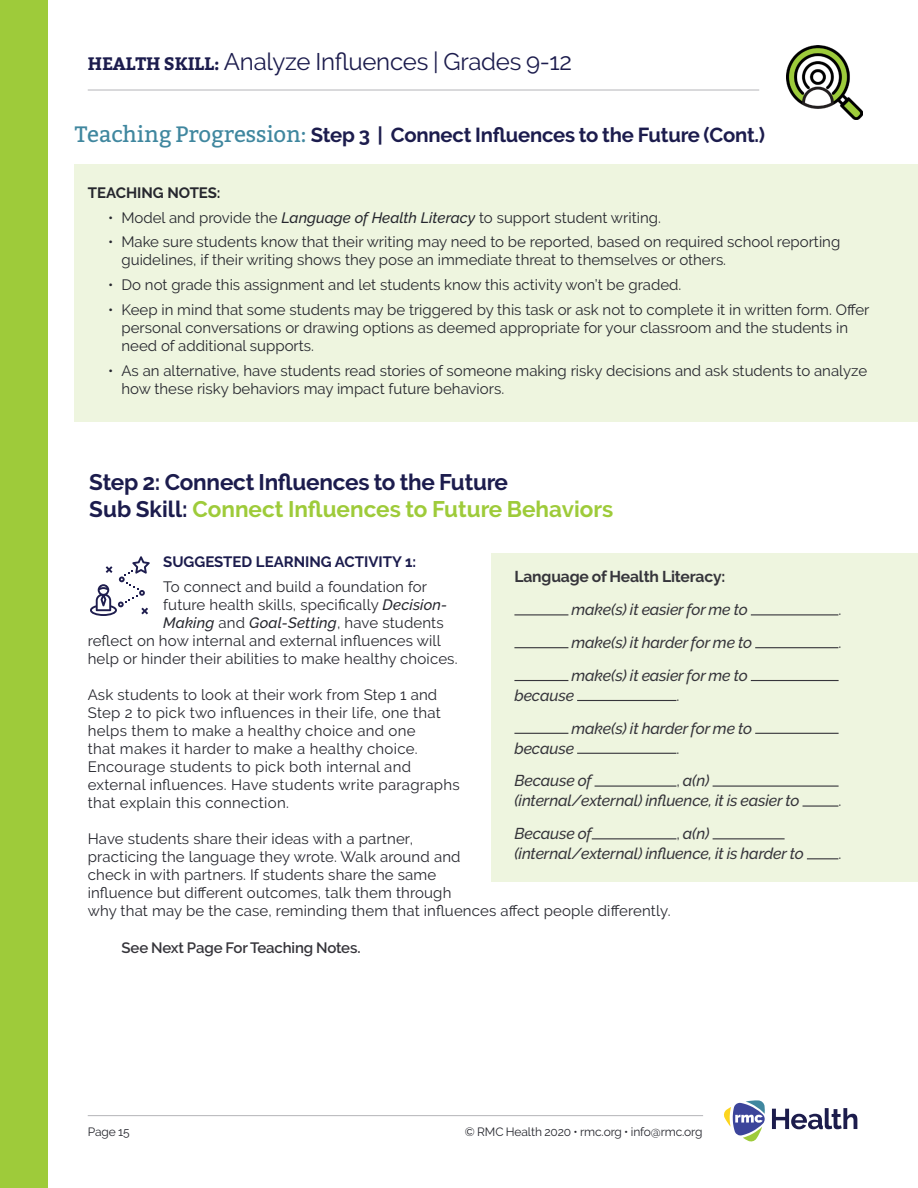
<style>
.page{position:relative;width:918px;height:1188px;background:#fff}
.page>*{position:absolute;margin:0;border:0;box-sizing:border-box;transform-origin:0 0}
.t1{font:24px "Raleway";letter-spacing:-.01em;color:#1c1c4d}
.Medium_Purple_Header{font:700 22.5px/27px "Raleway";letter-spacing:-.005em;color:#1c1c4d}
.t2{font:700 20.25px "Raleway";letter-spacing:-.01em;color:#1c1c4d}
.t3{font:italic 500 15.75px/20px "Raleway";letter-spacing:-.01em;color:#36353b}
.t4{font:700 15.75px "Raleway";letter-spacing:-.01em;color:#36353b}
.t5{font:15.75px "Raleway";color:#36353b}
.Body_Copy{font:15px/18px "Raleway";color:#26272e}
.Body_Copy-2{font:15px/18px "Raleway";letter-spacing:.02em;color:#26272e}
.Body_Copy-3{font:italic 500 15px "Raleway";letter-spacing:.01em;color:#26272e}
.t6{font:600 15px "Raleway";letter-spacing:-.01em;color:#36353b}
.Small_Purple_Header{font:700 15px "Raleway";color:#1c1c4d}
.Small_Purple_Header-2{font:700 15px "Raleway";color:#26272e}
.t7{font:12px "Raleway";letter-spacing:-.01em;color:#26272e}
.s1{font-family:"Bitter";font-weight:700;font-size:18px}
.s2{font-family:"Bitter";font-weight:400;font-size:22.35px;color:#40879f}
.s3{font-weight:500;font-style:italic}
.s4{color:#9ecb3a}
.s5{font-weight:400;font-style:normal}
</style>
<div class="page">
<div style="left:0;top:0;width:47px;height:1188px;background:#9ecb3a"></div>
<svg style="left:724px;top:1100px;width:41px;height:42px"></svg>
<svg style="left:772px;top:1108px;width:85px;height:21px"></svg>
<hr style="left:88px;top:1115px;width:615px;height:1px;background:#b4b5b8">
<hr style="left:88px;top:90px;width:671px;height:1px;background:#b4b5b8">
<img style="left:787px;top:46px;width:75px;height:73px">
<div style="left:74px;top:164px;width:844px;height:257px;background:#eef5df"></div>
<div style="left:491px;top:553px;width:427px;height:328px;background:#eef5df"></div>
<hr style="left:514px;top:614px;width:54px;height:1px;background:#36353b">
<hr style="left:751px;top:614px;width:87px;height:1px;background:#36353b">
<hr style="left:514px;top:647px;width:54px;height:1px;background:#36353b">
<hr style="left:755px;top:647px;width:83px;height:1px;background:#36353b">
<hr style="left:514px;top:680px;width:54px;height:1px;background:#36353b">
<hr style="left:751px;top:680px;width:88px;height:1px;background:#36353b">
<hr style="left:577px;top:700px;width:99px;height:1px;background:#36353b">
<hr style="left:514px;top:733px;width:54px;height:1px;background:#36353b">
<hr style="left:755px;top:733px;width:84px;height:1px;background:#36353b">
<hr style="left:577px;top:753px;width:99px;height:1px;background:#36353b">
<hr style="left:595px;top:786px;width:81px;height:1px;background:#36353b">
<hr style="left:713px;top:786px;width:126px;height:1px;background:#36353b">
<hr style="left:803px;top:805px;width:35px;height:2px;background:#36353b">
<hr style="left:592px;top:838px;width:84px;height:1px;background:#36353b">
<hr style="left:713px;top:838px;width:72px;height:1px;background:#36353b">
<hr style="left:807px;top:858px;width:31px;height:1px;background:#36353b">
<svg style="left:90px;top:556px;width:60px;height:60px"></svg>
<h1 class="t1" style="left:88px;top:47px;width:486px"><span class="s1">HEALTH SKILL:</span> Analyze Influences | Grades 9-12</h1>
<p class="t2" style="left:75px;top:124px;width:692px"><span class="s2">Teaching Progression:</span> Step 3 | Connect Influences to the Future (Cont.)</p>
<p class="Small_Purple_Header-2" style="left:88px;top:184px;width:134px">TEACHING NOTES:</p>
<p class="Body_Copy" style="left:108px;top:208px;width:554px">• Model and provide the <span class="s3">Language of Health Literacy</span> to support student writing.</p>
<p class="Body_Copy" style="left:122px;top:233px;width:720px;text-indent:-14px">• Make sure students know that their writing may need to be reported, based on required school reporting guidelines, if their writing shows they pose an immediate threat to themselves or others.</p>
<p class="Body_Copy" style="left:108px;top:276px;width:575px">• Do not grade this assignment and let students know this activity won’t be graded.</p>
<p class="Body_Copy" style="left:122px;top:301px;width:749px;text-indent:-14px">• Keep in mind that some students may be triggered by this task or ask not to complete it in written form. Offer personal conversations or drawing options as deemed appropriate for your classroom and the students in need of additional supports.</p>
<p class="Body_Copy" style="left:122px;top:361px;width:747px;text-indent:-14px">• As an alternative, have students read stories of someone making risky decisions and ask students to analyze how these risky behaviors may impact future behaviors.</p>
<p class="Medium_Purple_Header" style="left:89px;top:469px;width:526px">Step 2: Connect Influences to the Future<br>Sub Skill: <span class="s4">Connect Influences to Future Behaviors</span></p>
<p class="Small_Purple_Header" style="left:163px;top:553px;width:255px">SUGGESTED LEARNING ACTIVITY 1:</p>
<p class="Body_Copy" style="left:163px;top:577px;width:265px">To connect and build a foundation for</p>
<p class="Body_Copy" style="left:163px;top:595px;width:286px">future health skills, specifically <span class="s3">Decision-</span></p>
<p class="Body_Copy-3" style="left:163px;top:614px;width:282px">Making <span class="s5">and</span> Goal-Setting<span class="s5">, have students</span></p>
<p class="Body_Copy" style="left:88px;top:631px;width:355px">reflect on how internal and external influences will</p>
<p class="Body_Copy" style="left:88px;top:649px;width:371px">help or hinder their abilities to make healthy choices.</p>
<p class="Body_Copy-2" style="left:88px;top:685px;width:374px">Ask students to look at their work from Step 1 and Step 2 to pick two influences in their life, one that helps them to make a healthy choice and one<br>that makes it harder to make a healthy choice.<br>Encourage students to pick both internal and external influences. Have students write paragraphs that explain this connection.</p>
<p class="Body_Copy" style="left:88px;top:829px;width:584px">Have students share their ideas with a partner,<br>practicing the language they wrote. Walk around and<br>check in with partners. If students share the same<br>influence but different outcomes, talk them through<br>why that may be the case, reminding them that influences affect people differently.</p>
<p class="t4" style="left:514px;top:568px;width:212px">Language of Health Literacy:</p>
<p class="t3" style="left:572px;top:600px;width:178px">make(s) it easier for me to</p>
<p class="t5" style="left:838px;top:601px;width:4px">.</p>
<p class="t3" style="left:572px;top:632px;width:182px">make(s) it harder for me to</p>
<p class="t5" style="left:838px;top:633px;width:4px">.</p>
<p class="t3" style="left:514px;top:665px;width:235px;text-indent:57px">make(s) it easier for me to because</p>
<p class="t5" style="left:676px;top:686px;width:4px">.</p>
<p class="t3" style="left:514px;top:718px;width:239px;text-indent:57px">make(s) it harder for me to because</p>
<p class="t5" style="left:676px;top:739px;width:4px">.</p>
<p class="t3" style="left:514px;top:771px;width:79px">Because of</p>
<p class="t3" style="left:514px;top:771px;width:287px;text-indent:162px"><span class="s5">,</span> a(n) (internal/external) influence, it is easier to</p>
<p class="t5" style="left:838px;top:792px;width:4px">.</p>
<p class="t3" style="left:514px;top:824px;width:291px;text-indent:162px"><span class="s5">,</span> a(n) (internal/external) influence, it is harder to</p>
<p class="t3" style="left:514px;top:824px;width:79px">Because of</p>
<p class="t5" style="left:838px;top:844px;width:4px">.</p>
<p class="t6" style="left:122px;top:939px;width:240px">See Next Page For Teaching Notes.</p>
<p class="t7" style="left:88px;top:1125px;width:43px">Page 15</p>
<p class="t7" style="left:465px;top:1125px;width:239px">© RMC Health 2020 • rmc.org • info@rmc.org</p>
</div>
